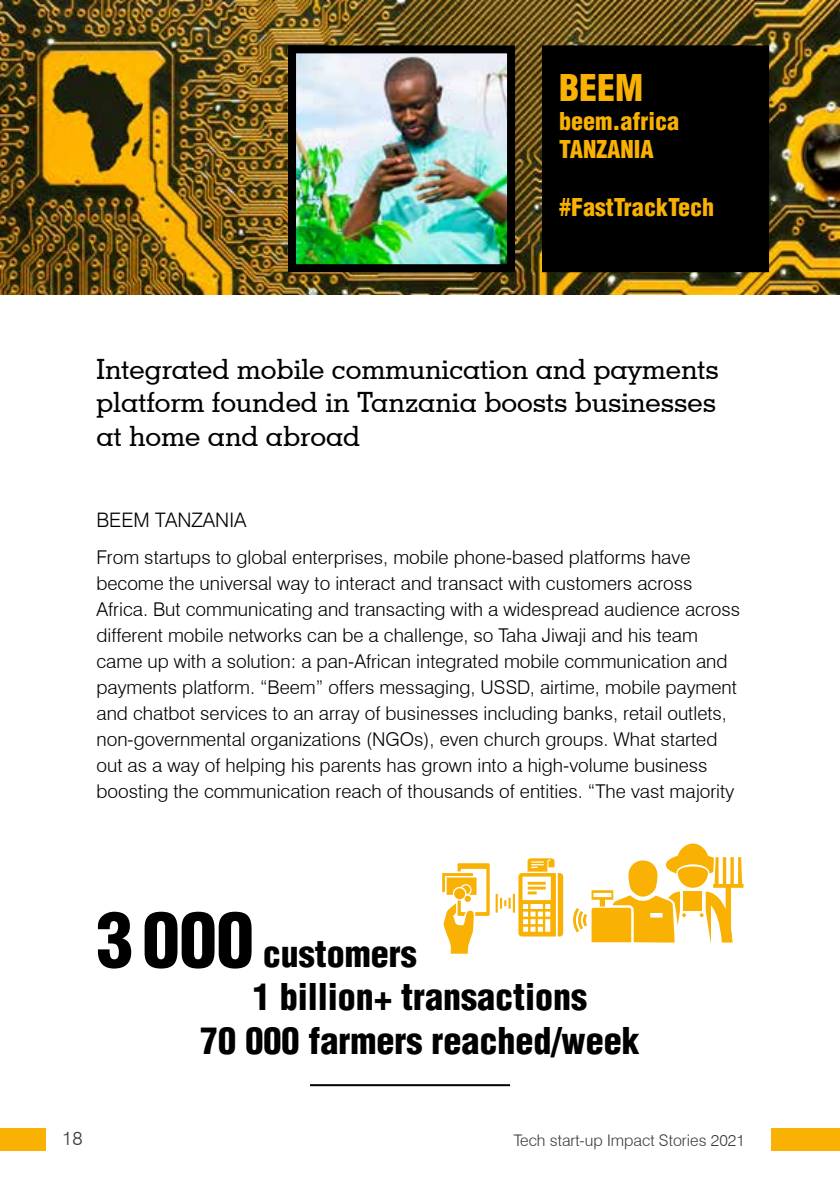
<style>
.page{position:relative;width:840px;height:1191px;background:#fff}
.page>*{position:absolute;margin:0;border:0;box-sizing:border-box;transform-origin:0 0}
.t1{font:900 condensed 36px "Helvetica";color:#000}
.t2{font:900 condensed 36px "Helvetica";color:#f9b104}
.t3{font:500 28px/33.6px "Geometric Slab 703 BT";color:#000;text-align:justify}
.t4{font:900 condensed 24px/28.8px "Helvetica";color:#f9b104}
.t5{font:300 20px "Swiss 721 BT";color:#000}
.t6{font:300 19.2px "Swiss 721 BT";color:#3c3c3b}
.t7{font:300 19px/26px "Swiss 721 BT";color:#000}
.t8{font:300 16px "Swiss 721 BT";color:#3c3c3b}
.s1{font-size:74px}
</style>
<div class="page">
<div style="left:0;top:1128px;width:45px;height:22px;background:#f9b104"></div>
<div style="left:771px;top:1128px;width:68px;height:22px;background:#f9b104"></div>
<img style="left:0;top:0;width:839px;height:295px">
<img style="left:297px;top:54px;width:208px;height:209px">
<div style="left:288px;top:45px;width:226px;height:227px;border:8px solid #000"></div>
<div style="left:545px;top:49px;width:219px;height:219px;background:#000"></div>
<div style="left:541px;top:45px;width:227px;height:227px;border:8px solid #000"></div>
<hr style="left:310px;top:1084px;width:200px;height:2px;background:#000">
<svg style="left:442px;top:858px;width:121px;height:95px"></svg>
<div style="left:454px;top:888px;width:11px;height:11px;background:#f9b104;border-radius:50%"></div>
<svg style="left:573px;top:843px;width:170px;height:99px"></svg>
<h1 class="t2" style="left:558px;top:65px;width:86px">BEEM</h1>
<p class="t4" style="left:558px;top:106px;width:121px">beem.africa<br>TANZANIA</p>
<p class="t4" style="left:558px;top:193px;width:157px">#FastTrackTech</p>
<h2 class="t3" style="left:96px;top:351px;width:623px">Integrated mobile communication and payments platform founded in Tanzania boosts businesses at home and abroad</h2>
<p class="t5" style="left:96px;top:507px;width:151px">BEEM TANZANIA</p>
<p class="t7" style="left:96px;top:544px;width:644px">From startups to global enterprises, mobile phone-based platforms have become the universal way to interact and transact with customers across Africa. But communicating and transacting with a widespread audience across different mobile networks can be a challenge, so Taha Jiwaji and his team came up with a solution: a pan-African integrated mobile communication and payments platform. “Beem” offers messaging, USSD, airtime, mobile payment and chatbot services to an array of businesses including banks, retail outlets, non-governmental organizations (NGOs), even church groups. What started out as a way of helping his parents has grown into a high-volume business boosting the communication reach of thousands of entities. “The vast majority</p>
<h1 class="t1" style="left:96px;top:931px;width:321px"><span class="s1">3000</span> customers</h1>
<h1 class="t1" style="left:253px;top:974px;width:335px">1 billion+ transactions</h1>
<h1 class="t1" style="left:200px;top:1017px;width:440px">70 000 farmers reached/week</h1>
<p class="t6" style="left:62px;top:1126px;width:22px">18</p>
<p class="t8" style="left:513px;top:1131px;width:232px">Tech start-up Impact Stories 2021</p>
</div>
